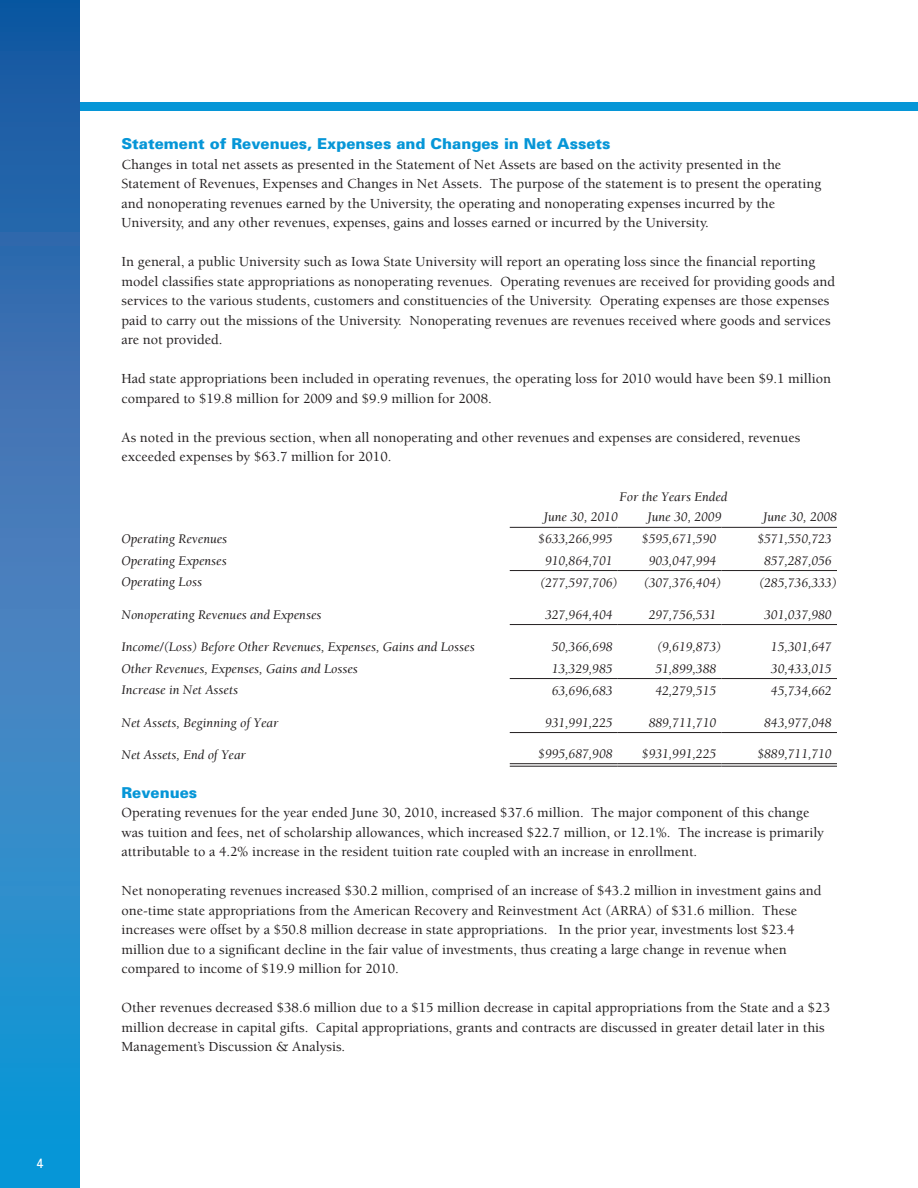
<style>
.page{position:relative;width:918px;height:1188px;background:#fff}
.page>*{position:absolute;margin:0;border:0;box-sizing:border-box;transform-origin:0 0}
.MDA_Text__Black_Ital{font:900 15px "Univers";color:#0696d7}
.MDA_Text{font:500 14.25px/19.5px "Berkeley";color:#231f20}
.MDA_Table_Numbers{font:italic 13.5px "Berkeley";color:#231f20}
.MDA_Text-2{font:13.5px "Univers";color:#fff}
</style>
<div class="page">
<div style="left:79px;top:103px;width:839px;height:8px;background:#0696d7"></div>
<svg style="left:0;top:0;width:80px;height:1188px;background:#2e7cbd"></svg>
<hr style="left:510px;top:678px;width:108px;height:1px;background:#231f20">
<hr style="left:618px;top:678px;width:103px;height:1px;background:#231f20">
<hr style="left:721px;top:678px;width:116px;height:1px;background:#231f20">
<hr style="left:510px;top:527px;width:108px;height:1px;background:#231f20">
<hr style="left:618px;top:527px;width:103px;height:1px;background:#231f20">
<hr style="left:721px;top:527px;width:116px;height:1px;background:#231f20">
<hr style="left:510px;top:570px;width:108px;height:1px;background:#231f20">
<hr style="left:618px;top:570px;width:103px;height:1px;background:#231f20">
<hr style="left:721px;top:570px;width:116px;height:1px;background:#231f20">
<hr style="left:510px;top:732px;width:108px;height:1px;background:#231f20">
<hr style="left:618px;top:732px;width:103px;height:1px;background:#231f20">
<hr style="left:721px;top:732px;width:116px;height:1px;background:#231f20">
<hr style="left:510px;top:763px;width:108px;height:1px;background:#231f20">
<hr style="left:510px;top:766px;width:108px;height:1px;background:#231f20">
<hr style="left:618px;top:763px;width:103px;height:1px;background:#231f20">
<hr style="left:618px;top:766px;width:103px;height:1px;background:#231f20">
<hr style="left:721px;top:763px;width:116px;height:1px;background:#231f20">
<hr style="left:721px;top:766px;width:116px;height:1px;background:#231f20">
<hr style="left:510px;top:624px;width:108px;height:1px;background:#231f20">
<hr style="left:618px;top:624px;width:103px;height:1px;background:#231f20">
<hr style="left:721px;top:624px;width:116px;height:1px;background:#231f20">
<p class="MDA_Text-2" style="left:36px;top:1155px;width:9px">4</p>
<p class="MDA_Text__Black_Ital" style="left:122px;top:134px;width:491px">Statement of Revenues, Expenses and Changes in Net Assets</p>
<p class="MDA_Text" style="left:122px;top:155px;width:701px">Changes in total net assets as presented in the Statement of Net Assets are based on the activity presented in the Statement of Revenues, Expenses and Changes in Net Assets. The purpose of the statement is to present the operating and nonoperating revenues earned by the University, the operating and nonoperating expenses incurred by the University, and any other revenues, expenses, gains and losses earned or incurred by the University.</p>
<p class="MDA_Text" style="left:122px;top:252px;width:715px">In general, a public University such as Iowa State University will report an operating loss since the financial reporting model classifies state appropriations as nonoperating revenues. Operating revenues are received for providing goods and services to the various students, customers and constituencies of the University. Operating expenses are those expenses paid to carry out the missions of the University. Nonoperating revenues are revenues received where goods and services are not provided.</p>
<p class="MDA_Text" style="left:122px;top:369px;width:711px">Had state appropriations been included in operating revenues, the operating loss for 2010 would have been $9.1 million compared to $19.8 million for 2009 and $9.9 million for 2008.</p>
<p class="MDA_Text" style="left:122px;top:428px;width:680px">As noted in the previous section, when all nonoperating and other revenues and expenses are considered, revenues exceeded expenses by $63.7 million for 2010.</p>
<p class="MDA_Table_Numbers" style="left:619px;top:490px;width:110px">For the Years Ended</p>
<p class="MDA_Table_Numbers" style="left:544px;top:510px;width:75px">June 30, 2010</p>
<p class="MDA_Table_Numbers" style="left:648px;top:510px;width:75px">June 30, 2009</p>
<p class="MDA_Table_Numbers" style="left:763px;top:510px;width:75px">June 30, 2008</p>
<p class="MDA_Table_Numbers" style="left:122px;top:532px;width:107px">Operating Revenues</p>
<p class="MDA_Table_Numbers" style="left:538px;top:532px;width:76px">$633,266,995</p>
<p class="MDA_Table_Numbers" style="left:642px;top:532px;width:76px">$595,671,590</p>
<p class="MDA_Table_Numbers" style="left:757px;top:532px;width:76px">$571,550,723</p>
<p class="MDA_Table_Numbers" style="left:121px;top:553px;width:107px">Operating Expenses</p>
<p class="MDA_Table_Numbers" style="left:545px;top:553px;width:69px">910,864,701</p>
<p class="MDA_Table_Numbers" style="left:649px;top:553px;width:69px">903,047,994</p>
<p class="MDA_Table_Numbers" style="left:764px;top:553px;width:69px">857,287,056</p>
<p class="MDA_Table_Numbers" style="left:121px;top:575px;width:82px">Operating Loss</p>
<p class="MDA_Table_Numbers" style="left:540px;top:575px;width:80px">(277,597,706)</p>
<p class="MDA_Table_Numbers" style="left:643px;top:575px;width:80px">(307,376,404)</p>
<p class="MDA_Table_Numbers" style="left:759px;top:575px;width:80px">(285,736,333)</p>
<p class="MDA_Table_Numbers" style="left:121px;top:607px;width:202px">Nonoperating Revenues and Expenses</p>
<p class="MDA_Table_Numbers" style="left:545px;top:607px;width:69px">327,964,404</p>
<p class="MDA_Table_Numbers" style="left:649px;top:607px;width:69px">297,756,531</p>
<p class="MDA_Table_Numbers" style="left:764px;top:607px;width:69px">301,037,980</p>
<p class="MDA_Table_Numbers" style="left:121px;top:640px;width:355px">Income/(Loss) Before Other Revenues, Expenses, Gains and Losses</p>
<p class="MDA_Table_Numbers" style="left:552px;top:640px;width:62px">50,366,698</p>
<p class="MDA_Table_Numbers" style="left:657px;top:640px;width:66px">(9,619,873)</p>
<p class="MDA_Table_Numbers" style="left:771px;top:640px;width:62px">15,301,647</p>
<p class="MDA_Table_Numbers" style="left:121px;top:661px;width:238px">Other Revenues, Expenses, Gains and Losses</p>
<p class="MDA_Table_Numbers" style="left:552px;top:661px;width:62px">13,329,985</p>
<p class="MDA_Table_Numbers" style="left:655px;top:661px;width:62px">51,899,388</p>
<p class="MDA_Table_Numbers" style="left:771px;top:661px;width:62px">30,433,015</p>
<p class="MDA_Table_Numbers" style="left:121px;top:683px;width:118px">Increase in Net Assets</p>
<p class="MDA_Table_Numbers" style="left:552px;top:683px;width:62px">63,696,683</p>
<p class="MDA_Table_Numbers" style="left:655px;top:683px;width:62px">42,279,515</p>
<p class="MDA_Table_Numbers" style="left:771px;top:683px;width:62px">45,734,662</p>
<p class="MDA_Table_Numbers" style="left:121px;top:715px;width:158px">Net Assets, Beginning of Year</p>
<p class="MDA_Table_Numbers" style="left:545px;top:715px;width:69px">931,991,225</p>
<p class="MDA_Table_Numbers" style="left:649px;top:715px;width:69px">889,711,710</p>
<p class="MDA_Table_Numbers" style="left:764px;top:715px;width:69px">843,977,048</p>
<p class="MDA_Table_Numbers" style="left:121px;top:748px;width:126px">Net Assets, End of Year</p>
<p class="MDA_Table_Numbers" style="left:538px;top:747px;width:76px">$995,687,908</p>
<p class="MDA_Table_Numbers" style="left:642px;top:747px;width:76px">$931,991,225</p>
<p class="MDA_Table_Numbers" style="left:757px;top:747px;width:76px">$889,711,710</p>
<p class="MDA_Text__Black_Ital" style="left:121px;top:783px;width:77px">Revenues</p>
<p class="MDA_Text" style="left:121px;top:804px;width:704px">Operating revenues for the year ended June 30, 2010, increased $37.6 million. The major component of this change was tuition and fees, net of scholarship allowances, which increased $22.7 million, or 12.1%. The increase is primarily attributable to a 4.2% increase in the resident tuition rate coupled with an increase in enrollment.</p>
<p class="MDA_Text" style="left:121px;top:882px;width:702px">Net nonoperating revenues increased $30.2 million, comprised of an increase of $43.2 million in investment gains and one-time state appropriations from the American Recovery and Reinvestment Act (ARRA) of $31.6 million. These increases were offset by a $50.8 million decrease in state appropriations. In the prior year, investments lost $23.4 million due to a significant decline in the fair value of investments, thus creating a large change in revenue when compared to income of $19.9 million for 2010.</p>
<p class="MDA_Text" style="left:121px;top:999px;width:710px">Other revenues decreased $38.6 million due to a $15 million decrease in capital appropriations from the State and a $23 million decrease in capital gifts. Capital appropriations, grants and contracts are discussed in greater detail later in this<br>Management’s Discussion &amp; Analysis.</p>
</div>
